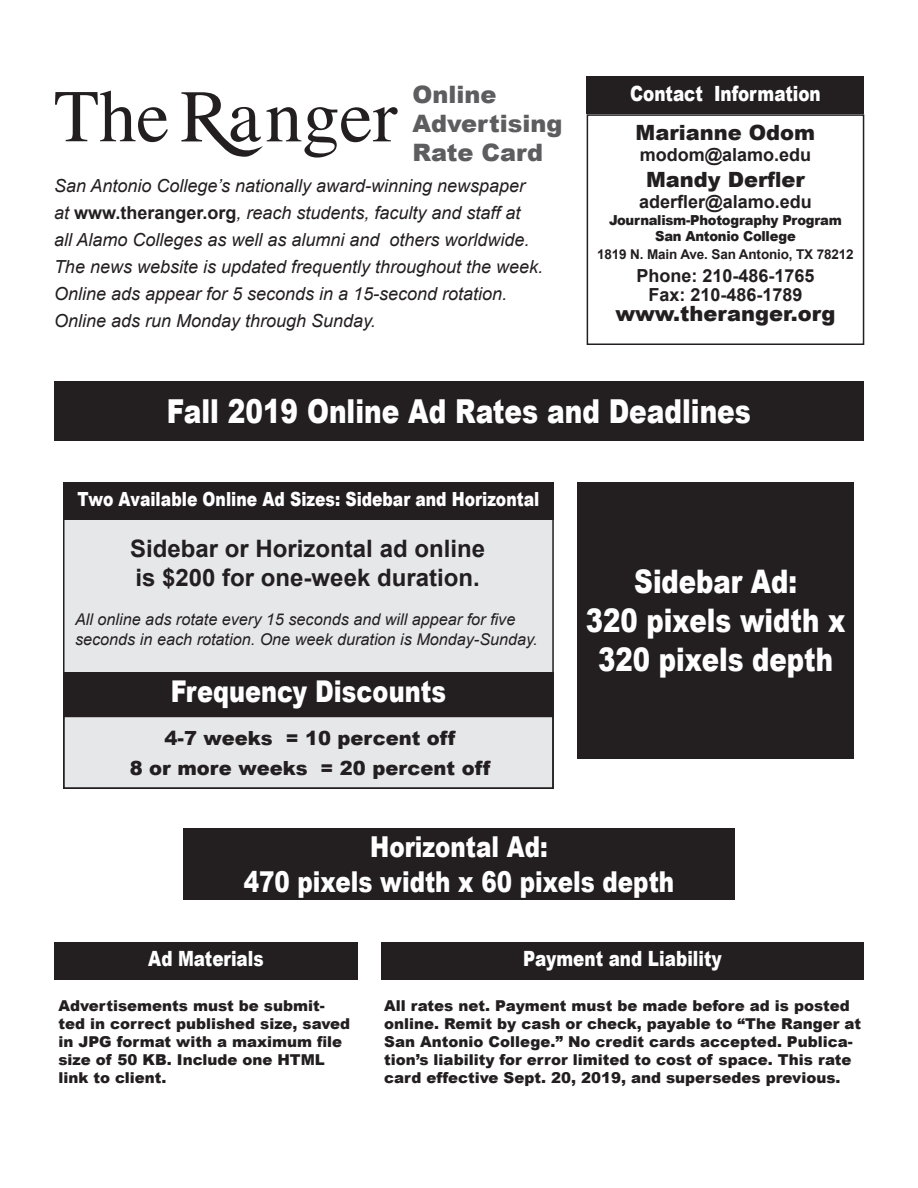
<style>
.page{position:relative;width:918px;height:1188px;background:#fff}
.page>*{position:absolute;margin:0;border:0;box-sizing:border-box;transform-origin:0 0}
.t1{font:74.4px "Times";color:#231f20}
.t2{font:900 33px "Arial";color:#fff;scale:.8 1}
.t3{font:900 32.55px/39px "Arial";color:#fff;text-align:center;scale:.8 1}
.t4{font:900 30px "Arial";color:#fff;scale:.8 1}
.t5{font:900 28.8px "Arial";color:#fff;scale:.8 1}
.t6{font:700 24px "Arial";color:#231f20}
.t7{font:900 24px "Arial";color:#5d5d60}
.t8{font:900 21px "Arial";color:#fff;scale:.8 1}
.t9{font:900 21px "Arial";color:#231f20}
.t10{font:900 19.5px "Arial";color:#fff;scale:.8 1}
.t11{font:900 19.5px "Arial";color:#231f20}
.t12{font:italic 18px/27px "Arial";color:#231f20}
.t13{font:700 18px "Arial";color:#231f20}
.t14{font:italic 16.2px/19.5px "Arial";color:#231f20}
.t15{font:900 15px/18px "Arial";color:#231f20}
.t16{font:900 13.8px "Arial";letter-spacing:-.02em;color:#231f20;scale:.95 1}
.t17{font:700 13.5px "Arial";letter-spacing:-.01em;color:#231f20}
.s1{font-weight:700;font-style:normal}
</style>
<div class="page">
<div style="left:381px;top:942px;width:483px;height:38px;background:#231f20"></div>
<div style="left:54px;top:942px;width:304px;height:38px;background:#231f20"></div>
<div style="left:64px;top:518px;width:489px;height:270px;background:#e6e7e9"></div>
<div style="left:578px;top:483px;width:276px;height:276px;background:#231f20"></div>
<div style="left:183px;top:828px;width:552px;height:72px;background:#231f20"></div>
<div style="left:54px;top:381px;width:810px;height:59px;background:#231f20"></div>
<div style="left:63px;top:483px;width:491px;height:37px;background:#231f20"></div>
<div style="left:63px;top:716px;width:491px;height:73px;border:2px solid #231f20"></div>
<div style="left:587px;top:114px;width:277px;height:231px;border:2px solid #231f20"></div>
<div style="left:587px;top:76px;width:277px;height:38px;background:#231f20"></div>
<svg style="left:181px;top:92px;width:82px;height:65px"></svg>
<div style="left:63px;top:672px;width:491px;height:45px;background:#231f20"></div>
<p class="t1" style="left:54px;top:47px;width:117px">The</p>
<p class="t1" style="left:228px;top:47px;width:171px">anger</p>
<p class="t7" style="left:412px;top:81px;width:85px">Online</p>
<p class="t7" style="left:412px;top:110px;width:151px">Advertising</p>
<p class="t7" style="left:412px;top:139px;width:132px">Rate Card</p>
<p class="t12" style="left:54px;top:172px;width:473px">San Antonio College’s nationally award-winning newspaper</p>
<p class="t12" style="left:54px;top:199px;width:491px">at <span class="s1">www.theranger.org</span>, reach students, faculty and staff at<br>all Alamo Colleges as well as alumni and others worldwide.<br>The news website is updated frequently throughout the week.<br>Online ads appear for 5 seconds in a 15-second rotation.<br>Online ads run Monday through Sunday.</p>
<p class="t8" style="left:630px;top:81px;width:240px">Contact Information</p>
<p class="t9" style="left:636px;top:121px;width:181px">Marianne Odom</p>
<p class="t13" style="left:640px;top:143px;width:173px">modom@alamo.edu</p>
<p class="t9" style="left:646px;top:167px;width:160px">Mandy Derfler</p>
<p class="t13" style="left:639px;top:190px;width:174px">aderfler@alamo.edu</p>
<p class="t16" style="left:609px;top:212px;width:247px">Journalism-Photography Program</p>
<p class="t16" style="left:655px;top:229px;width:149px">San Antonio College</p>
<p class="t17" style="left:597px;top:246px;width:258px">1819 N. Main Ave. San Antonio, TX 78212</p>
<p class="t13" style="left:636px;top:264px;width:180px">Phone: 210-486-1765</p>
<p class="t13" style="left:648px;top:283px;width:156px">Fax: 210-486-1789</p>
<p class="t9" style="left:615px;top:302px;width:222px">www.theranger.org</p>
<p class="t2" style="left:167px;top:392px;width:732px">Fall 2019 Online Ad Rates and Deadlines</p>
<p class="t10" style="left:77px;top:488px;width:579px">Two Available Online Ad Sizes: Sidebar and Horizontal</p>
<p class="t6" style="left:130px;top:533px;width:356px">Sidebar or Horizontal ad online</p>
<p class="t6" style="left:136px;top:562px;width:346px">is $200 for one-week duration.</p>
<p class="t14" style="left:75px;top:610px;width:464px">All online ads rotate every 15 seconds and will appear for five seconds in each rotation. One week duration is Monday-Sunday.</p>
<p class="t4" style="left:171px;top:675px;width:345px">Frequency Discounts</p>
<p class="t11" style="left:165px;top:727px;width:292px">4-7 weeks = 10 percent off</p>
<p class="t11" style="left:130px;top:757px;width:362px">8 or more weeks = 20 percent off</p>
<p class="t3" style="left:634px;top:563px;width:205px">Sidebar Ad:</p>
<p class="t3" style="left:586px;top:602px;width:326px">320 pixels width x<br>320 pixels depth</p>
<p class="t5" style="left:370px;top:831px;width:224px">Horizontal Ad:</p>
<p class="t5" style="left:244px;top:865px;width:540px">470 pixels width x 60 pixels depth</p>
<p class="t8" style="left:148px;top:947px;width:146px">Ad Materials</p>
<p class="t8" style="left:523px;top:947px;width:250px">Payment and Liability</p>
<p class="t15" style="left:58px;top:997px;width:293px">Advertisements must be submit&shy;ted in correct published size, saved in JPG format with a maximum file size of 50 KB. Include one HTML link to client.</p>
<p class="t15" style="left:384px;top:997px;width:478px">All rates net. Payment must be made before ad is posted online. Remit by cash or check, payable to “The Ranger at San Antonio College.” No credit cards accepted. Publica&shy;tion’s liability for error limited to cost of space. This rate card effective Sept. 20, 2019, and supersedes previous.</p>
</div>
